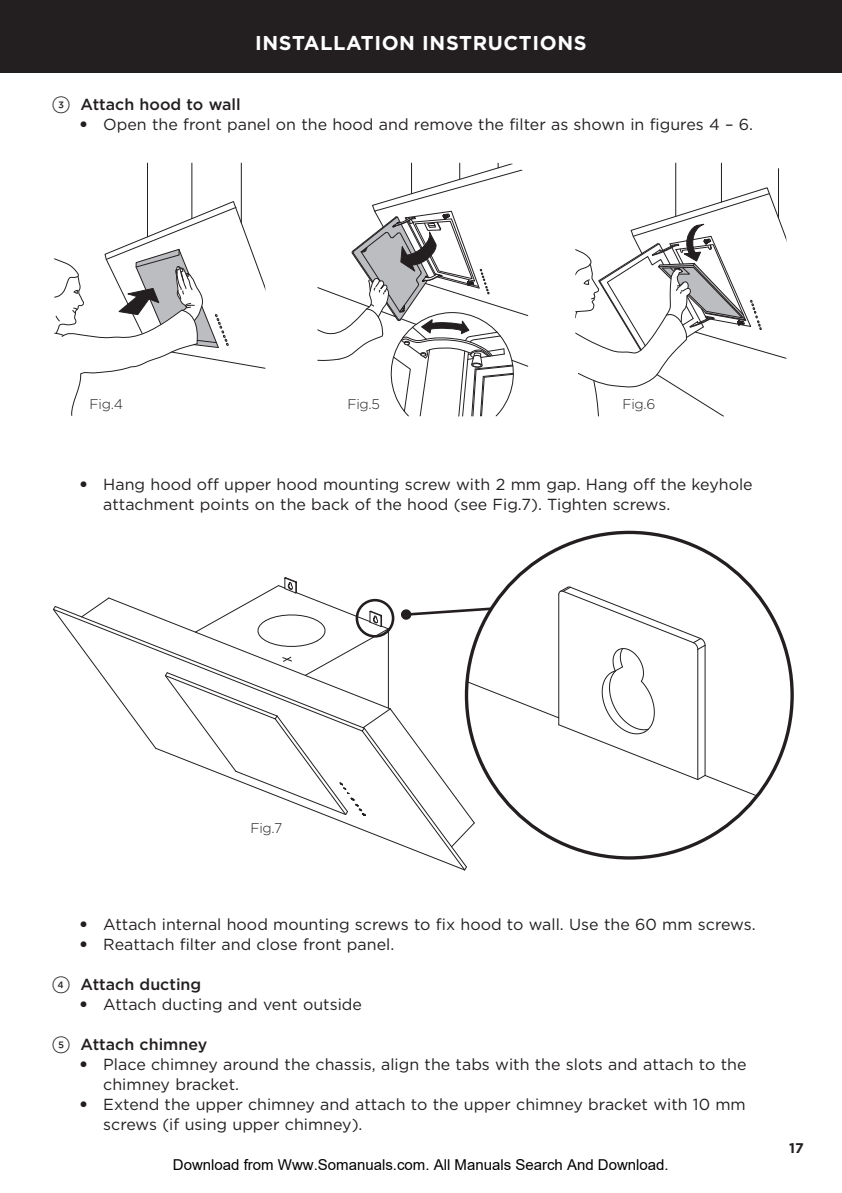
<style>
.page{position:relative;width:842px;height:1193px;background:#fff}
.page>*{position:absolute;margin:0;border:0;box-sizing:border-box;transform-origin:0 0}
.t1{font:700 20px "Gotham";letter-spacing:.03em;color:#fff}
.t2{font:16px/20px "Gotham";color:#231f20}
.t3{font:500 16px "Gotham";color:#231f20}
.t4{font:15px "Arial";color:#000}
.t5{font:300 14px "Gotham";letter-spacing:-.02em;color:#231f20}
.t6{font:700 14px "Gotham";color:#231f20}
.s1{font-family:"Gotham FP Nos";font-size:18px}
</style>
<div class="page">
<div style="left:0;top:0;width:842px;height:73px;background:#231f20"></div>
<hr style="left:191px;top:163px;width:1px;height:56px;background:#231f20">
<hr style="left:147px;top:163px;width:1px;height:74px;background:#231f20">
<hr style="left:241px;top:163px;width:1px;height:60px;background:#231f20">
<svg style="left:54px;top:200px;width:211px;height:216px"></svg>
<svg style="left:317px;top:163px;width:211px;height:253px"></svg>
<hr style="left:675px;top:163px;width:1px;height:53px;background:#231f20">
<hr style="left:721px;top:163px;width:1px;height:39px;background:#231f20">
<hr style="left:778px;top:163px;width:1px;height:55px;background:#231f20">
<svg style="left:575px;top:187px;width:211px;height:230px"></svg>
<svg style="left:53px;top:563px;width:736px;height:308px"></svg>
<p class="t1" style="left:255px;top:29px;width:333px">INSTALLATION INSTRUCTIONS</p>
<p class="t3" style="left:52px;top:94px;width:190px"><span class="s1">3</span> Attach hood to wall</p>
<p class="t2" style="left:81px;top:114px;width:674px">● Open the front panel on the hood and remove the filter as shown in figures 4 – 6.</p>
<p class="t5" style="left:90px;top:395px;width:35px">Fig.4</p>
<p class="t5" style="left:347px;top:395px;width:34px">Fig.5</p>
<p class="t5" style="left:622px;top:395px;width:34px">Fig.6</p>
<p class="t2" style="left:103px;top:474px;width:651px;text-indent:-23px">● Hang hood off upper hood mounting screw with 2 mm gap. Hang off the keyhole attachment points on the back of the hood (see Fig.7). Tighten screws.</p>
<p class="t5" style="left:250px;top:819px;width:33px">Fig.7</p>
<p class="t2" style="left:81px;top:914px;width:676px">● Attach internal hood mounting screws to fix hood to wall. Use the 60 mm screws.</p>
<p class="t2" style="left:81px;top:934px;width:315px">● Reattach filter and close front panel.</p>
<p class="t3" style="left:52px;top:974px;width:150px"><span class="s1">4</span> Attach ducting</p>
<p class="t2" style="left:81px;top:994px;width:283px">● Attach ducting and vent outside</p>
<p class="t3" style="left:52px;top:1034px;width:156px"><span class="s1">5</span> Attach chimney</p>
<p class="t2" style="left:103px;top:1054px;width:645px;text-indent:-23px">● Place chimney around the chassis, align the tabs with the slots and attach to the chimney bracket.</p>
<p class="t2" style="left:103px;top:1094px;width:644px;text-indent:-23px">● Extend the upper chimney and attach to the upper chimney bracket with 10 mm screws (if using upper chimney).</p>
<p class="t4" style="left:173px;top:1156px;width:497px">Download from Www.Somanuals.com. All Manuals Search And Download.</p>
<p class="t6" style="left:789px;top:1139px;width:16px">17</p>
</div>
